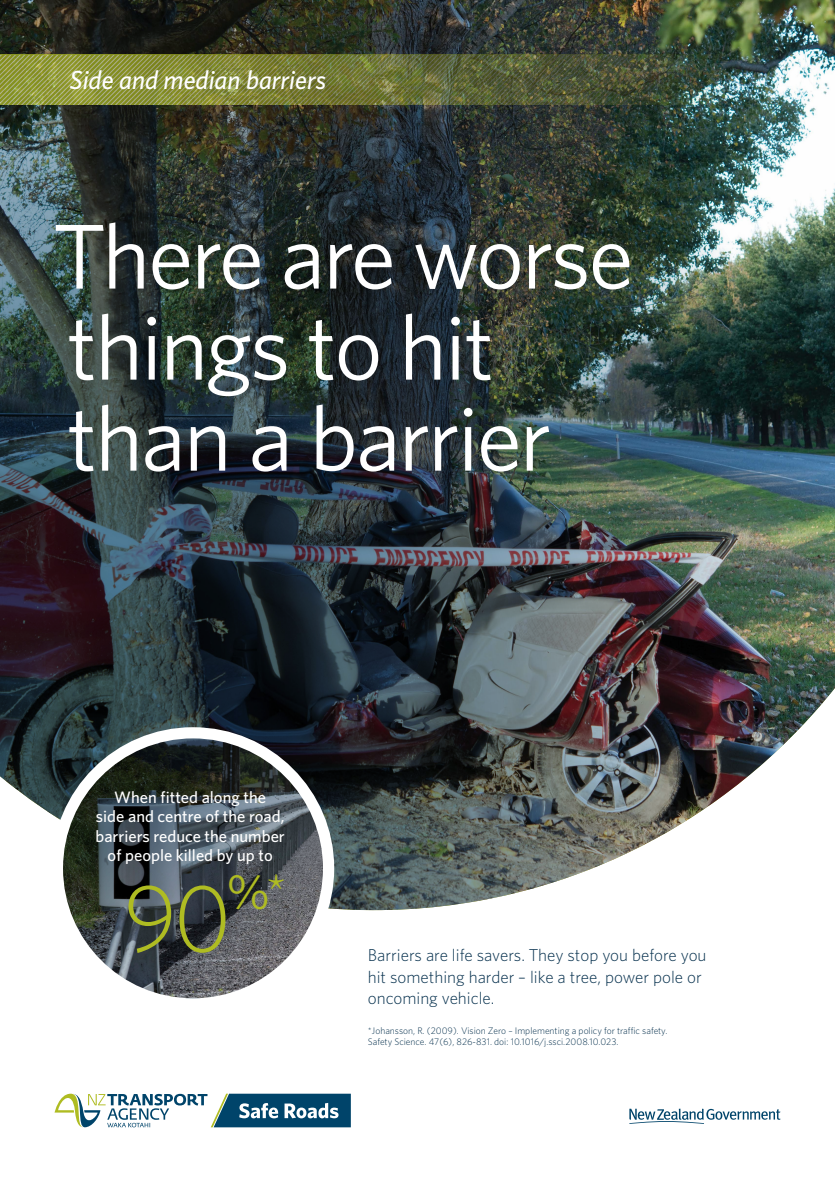
<style>
.page{position:relative;width:835px;height:1180px;background:#fff}
.page>*{position:absolute;margin:0;border:0;box-sizing:border-box;transform-origin:0 0}
.t1{font:300 95.94px "Whitney";color:#afbc22}
.t2{font:92.12px/91px "Whitney";letter-spacing:-.025em;color:#fff}
.t3{font:italic 500 26.21px "Whitney";color:#fff}
.t4{font:300 17.15px/21.7px "Whitney";color:#07314e}
.t5{font:500 16.55px/19.6px "Whitney";color:#fff;text-align:center}
.t6{font:300 9.55px/11.5px "Whitney";color:#07314e}
</style>
<div class="page">
<svg style="left:55px;top:1093px;width:296px;height:34px"></svg>
<svg style="left:629px;top:1108px;width:151px;height:16px"></svg>
<img style="left:0;top:0;width:834px;height:910px">
<svg style="left:57px;top:733px;width:271px;height:264px;background:#596063"></svg>
<div style="left:52px;top:727px;width:282px;height:282px;border:11px solid #fff;border-radius:50%"></div>
<img style="left:691px;top:55px;width:123px;height:50px">
<img style="left:0;top:55px;width:691px;height:50px">
<h3 class="t3" style="left:69px;top:62px;width:258px">Side and median barriers</h3>
<h2 class="t2" style="left:53px;top:209px;width:582px">There are worse things to hit than a barrier</h2>
<h3 class="t5" style="left:95px;top:786px;width:191px">When fitted along the<br>side and centre of the road, barriers reduce the number of people killed by up to</h3>
<h1 class="t1" style="left:123px;top:854px;width:165px">90<sup>%*</sup></h1>
<h3 class="t4" style="left:368px;top:943px;width:340px">Barriers are life savers. They stop you before you hit something harder – like a tree, power pole or oncoming vehicle.</h3>
<p class="t6" style="left:368px;top:1024px;width:301px">*Johansson, R. (2009). Vision Zero – Implementing a policy for traffic safety.<br>Safety Science. 47(6), 826-831. doi: 10.1016/j.ssci.2008.10.023.</p>
</div>
